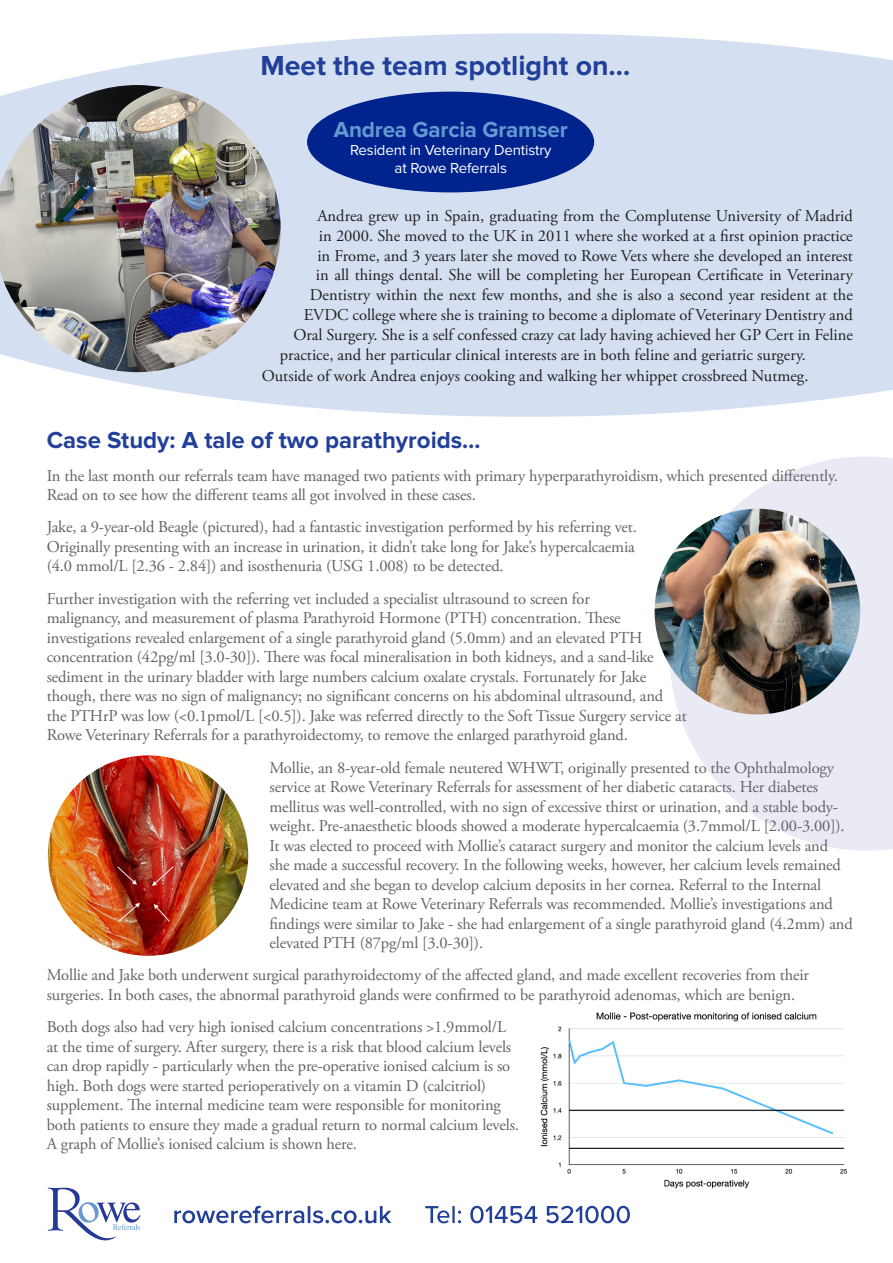
<style>
.page{position:relative;width:893px;height:1263px;background:#fff}
.page>*{position:absolute;margin:0;border:0;box-sizing:border-box;transform-origin:0 0}
.t1{font:700 28.5px "Proxima Nova";color:#223f99}
.t2{font:700 24px "Proxima Nova";color:#223f99}
.t3{font:700 22.5px "Proxima Nova";letter-spacing:-.01em;color:#6599d1}
.t4{font:16.5px/19.5px "Adobe Garamond Pro";letter-spacing:-.01em;color:#636366}
.t5{font:16.5px "Adobe Garamond Pro";color:#231f20}
.t6{font:15px/18px "Proxima Nova";letter-spacing:-.01em;color:#fff;text-align:center}
</style>
<div class="page">
<svg style="left:48px;top:1187px;width:93px;height:53px"></svg>
<svg style="left:174px;top:1206px;width:456px;height:17px"></svg>
<svg style="left:42px;top:33px;width:851px;height:384px;background:#d7e2f2"></svg>
<div style="left:307px;top:92px;width:287px;height:100px;background:#00238e;border-radius:50%"></div>
<img style="left:0;top:85px;width:281px;height:287px">
<svg style="left:670px;top:456px;width:223px;height:394px;fill:#e9eaf4"></svg>
<img style="left:655px;top:509px;width:205px;height:205px;border-radius:103px">
<img style="left:48px;top:755px;width:200px;height:201px;border-radius:100px">
<img style="left:540px;top:1012px;width:307px;height:177px">
<p class="t1" style="left:260px;top:49px;width:371px">Meet the team spotlight on…</p>
<p class="t3" style="left:334px;top:117px;width:235px">Andrea Garcia Gramser</p>
<p class="t6" style="left:350px;top:141px;width:203px">Resident in Veterinary Dentistry at Rowe Referrals</p>
<p class="t5" style="left:317px;top:206px;width:537px">Andrea grew up in Spain, graduating from the Complutense University of Madrid</p>
<p class="t5" style="left:319px;top:226px;width:535px">in 2000. She moved to the UK in 2011 where she worked at a first opinion practice</p>
<p class="t5" style="left:317px;top:245px;width:537px">in Frome, and 3 years later she moved to Rowe Vets where she developed an interest</p>
<p class="t5" style="left:316px;top:265px;width:539px">in all things dental. She will be completing her European Certificate in Veterinary</p>
<p class="t5" style="left:310px;top:285px;width:545px">Dentistry within the next few months, and she is also a second year resident at the</p>
<p class="t5" style="left:304px;top:305px;width:551px">EVDC college where she is training to become a diplomate of Veterinary Dentistry and</p>
<p class="t5" style="left:293px;top:325px;width:561px">Oral Surgery. She is a self confessed crazy cat lady having achieved her GP Cert in Feline</p>
<p class="t5" style="left:280px;top:344px;width:528px">practice, and her particular clinical interests are in both feline and geriatric surgery.</p>
<p class="t5" style="left:262px;top:366px;width:548px">Outside of work Andrea enjoys cooking and walking her whippet crossbreed Nutmeg.</p>
<p class="t2" style="left:47px;top:427px;width:435px">Case Study: A tale of two parathyroids…</p>
<p class="t4" style="left:47px;top:466px;width:793px">In the last month our referrals team have managed two patients with primary hyperparathyroidism, which presented differently.<br>Read on to see how the different teams all got involved in these cases.</p>
<p class="t4" style="left:47px;top:518px;width:592px">Jake, a 9-year-old Beagle (pictured), had a fantastic investigation performed by his referring vet.<br>Originally presenting with an increase in urination, it didn’t take long for Jake’s hypercalcaemia (4.0 mmol/L [2.36 - 2.84]) and isosthenuria (USG 1.008) to be detected.</p>
<p class="t4" style="left:47px;top:589px;width:641px">Further investigation with the referring vet included a specialist ultrasound to screen for<br>malignancy, and measurement of plasma Parathyroid Hormone (PTH) concentration. These investigations revealed enlargement of a single parathyroid gland (5.0mm) and an elevated PTH concentration (42pg/ml [3.0-30]). There was focal mineralisation in both kidneys, and a sand-like sediment in the urinary bladder with large numbers calcium oxalate crystals. Fortunately for Jake though, there was no sign of malignancy; no significant concerns on his abdominal ultrasound, and the PTHrP was low (&lt;0.1pmol/L [&lt;0.5]). Jake was referred directly to the Soft Tissue Surgery service at Rowe Veterinary Referrals for a parathyroidectomy, to remove the enlarged parathyroid gland.</p>
<p class="t4" style="left:269px;top:758px;width:585px">Mollie, an 8-year-old female neutered WHWT, originally presented to the Ophthalmology service at Rowe Veterinary Referrals for assessment of her diabetic cataracts. Her diabetes mellitus was well-controlled, with no sign of excessive thirst or urination, and a stable body&shy;weight. Pre-anaesthetic bloods showed a moderate hypercalcaemia (3.7mmol/L [2.00-3.00]).<br>It was elected to proceed with Mollie’s cataract surgery and monitor the calcium levels and<br>she made a successful recovery. In the following weeks, however, her calcium levels remained elevated and she began to develop calcium deposits in her cornea. Referral to the Internal Medicine team at Rowe Veterinary Referrals was recommended. Mollie’s investigations and findings were similar to Jake - she had enlargement of a single parathyroid gland (4.2mm) and elevated PTH (87pg/ml [3.0-30]).</p>
<p class="t4" style="left:47px;top:966px;width:764px">Mollie and Jake both underwent surgical parathyroidectomy of the affected gland, and made excellent recoveries from their surgeries. In both cases, the abnormal parathyroid glands were confirmed to be parathyroid adenomas, which are benign.</p>
<p class="t4" style="left:47px;top:1018px;width:474px">Both dogs also had very high ionised calcium concentrations &gt;1.9mmol/L at the time of surgery. After surgery, there is a risk that blood calcium levels can drop rapidly - particularly when the pre-operative ionised calcium is so high. Both dogs were started perioperatively on a vitamin D (calcitriol) supplement. The internal medicine team were responsible for monitoring both patients to ensure they made a gradual return to normal calcium levels.<br>A graph of Mollie’s ionised calcium is shown here.</p>
</div>
